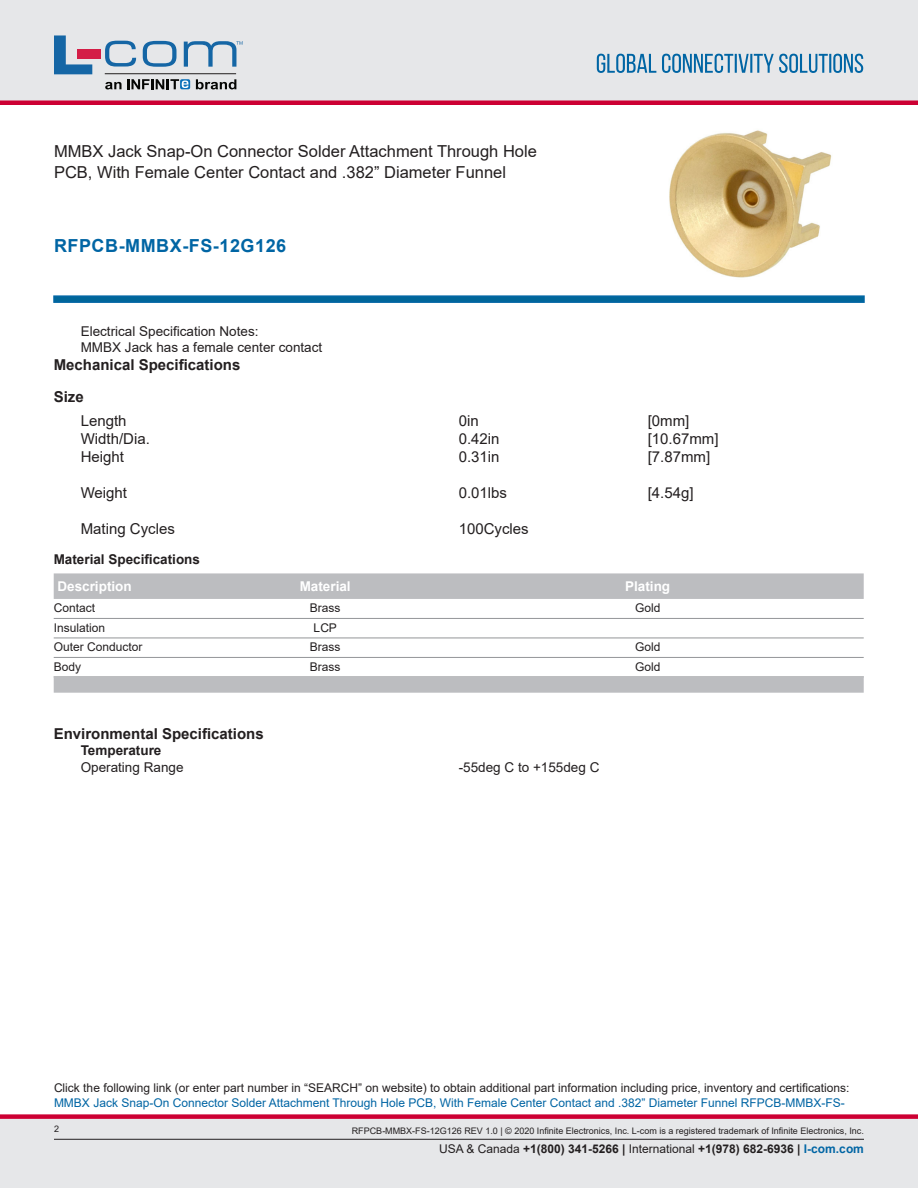
<style>
.page{position:relative;width:918px;height:1188px;background:#fff}
.page>*{position:absolute;margin:0;border:0;box-sizing:border-box;transform-origin:0 0}
.PN{font:700 18px "Arial";letter-spacing:.03em;color:#0065a4}
.Web_Description_Para{font:16.5px/21px "Arial";color:#231f20}
.Specs_Para{font:15px "Arial";color:#231f20}
.Head1{font:700 15px "Arial";color:#231f20}
.Head2{font:700 15px "Arial";color:#231f20}
.Specs_Para-2{font:13.5px "Arial";color:#231f20}
.LCOM_Table_Header_Lo{font:700 13.5px "Arial";color:#fff}
.Head2-2{font:700 13.5px "Arial";color:#231f20}
.Head2_after_Head1{font:700 13.5px "Arial";color:#231f20}
.Description_and_PN_L{font:12px/14.4px "Arial";color:#231f20}
.LCOM_Table_Body_Low{font:12px "Arial";color:#231f20}
.t1{font:700 12px "Arial";color:#231f20}
.t2{font:9px "Arial";color:#231f20}
.s1{color:#0065a4}
.s2{font-weight:400}
</style>
<div class="page">
<div style="left:0;top:0;width:918px;height:102px;background:#e6e7e9"></div>
<div style="left:0;top:100px;width:918px;height:5px;background:#c03"></div>
<svg style="left:597px;top:54px;width:266px;height:19px"></svg>
<div style="left:0;top:1119px;width:918px;height:69px;background:#e6e7e9"></div>
<div style="left:0;top:1114px;width:918px;height:5px;background:#c03"></div>
<hr style="left:54px;top:1139px;width:810px;height:1px;background:#231f20">
<hr style="left:105px;top:73px;width:131px;height:1px;background:#211e1e">
<svg style="left:54px;top:35px;width:38px;height:39px"></svg>
<svg style="left:143px;top:41px;width:34px;height:26px"></svg>
<svg style="left:105px;top:41px;width:31px;height:26px"></svg>
<div style="left:77px;top:49px;width:23px;height:10px;background:#d41e47"></div>
<svg style="left:180px;top:79px;width:10px;height:10px"></svg>
<svg style="left:196px;top:79px;width:40px;height:10px"></svg>
<svg style="left:105px;top:79px;width:83px;height:10px"></svg>
<svg style="left:184px;top:41px;width:59px;height:26px"></svg>
<svg style="left:53px;top:295px;width:812px;height:8px;background:#0f6ea3"></svg>
<img style="left:669px;top:130px;width:163px;height:148px">
<div style="left:54px;top:573px;width:810px;height:26px;background:#bcbdc0"></div>
<hr style="left:54px;top:618px;width:810px;height:1px;background:#939598">
<hr style="left:54px;top:638px;width:810px;height:1px;background:#939598">
<hr style="left:54px;top:657px;width:810px;height:1px;background:#939598">
<div style="left:54px;top:676px;width:810px;height:17px;background:#bcbdc0"></div>
<h1 class="Web_Description_Para" style="left:54px;top:141px;width:485px">MMBX Jack Snap-On Connector Solder Attachment Through Hole<br>PCB, With Female Center Contact and .382” Diameter Funnel</h1>
<p class="PN" style="left:54px;top:233px;width:234px">RFPCB-MMBX-FS-12G126</p>
<p class="Specs_Para-2" style="left:81px;top:322px;width:179px">Electrical Specification Notes:</p>
<p class="Specs_Para-2" style="left:81px;top:338px;width:243px">MMBX Jack has a female center contact</p>
<p class="Head1" style="left:54px;top:354px;width:188px">Mechanical Specifications</p>
<p class="Head2" style="left:54px;top:386px;width:32px">Size</p>
<p class="Specs_Para" style="left:81px;top:411px;width:47px">Length</p>
<p class="Specs_Para" style="left:459px;top:411px;width:22px">0in</p>
<p class="Specs_Para" style="left:648px;top:411px;width:43px">[0mm]</p>
<p class="Specs_Para" style="left:81px;top:429px;width:71px">Width/Dia.</p>
<p class="Specs_Para" style="left:459px;top:429px;width:42px">0.42in</p>
<p class="Specs_Para" style="left:648px;top:429px;width:72px">[10.67mm]</p>
<p class="Specs_Para" style="left:81px;top:447px;width:45px">Height</p>
<p class="Specs_Para" style="left:459px;top:447px;width:42px">0.31in</p>
<p class="Specs_Para" style="left:648px;top:447px;width:64px">[7.87mm]</p>
<p class="Specs_Para" style="left:81px;top:483px;width:48px">Weight</p>
<p class="Specs_Para" style="left:459px;top:483px;width:50px">0.01lbs</p>
<p class="Specs_Para" style="left:648px;top:483px;width:47px">[4.54g]</p>
<p class="Specs_Para" style="left:81px;top:519px;width:96px">Mating Cycles</p>
<p class="Specs_Para" style="left:459px;top:519px;width:72px">100Cycles</p>
<p class="Head2-2" style="left:54px;top:550px;width:148px">Material Specifications</p>
<p class="LCOM_Table_Header_Lo" style="left:57px;top:576px;width:76px">Description</p>
<p class="LCOM_Table_Header_Lo" style="left:300px;top:576px;width:53px">Material</p>
<p class="LCOM_Table_Header_Lo" style="left:625px;top:576px;width:47px">Plating</p>
<p class="LCOM_Table_Body_Low" style="left:54px;top:600px;width:43px">Contact</p>
<p class="LCOM_Table_Body_Low" style="left:310px;top:600px;width:32px">Brass</p>
<p class="LCOM_Table_Body_Low" style="left:635px;top:600px;width:27px">Gold</p>
<p class="LCOM_Table_Body_Low" style="left:54px;top:619px;width:53px">Insulation</p>
<p class="LCOM_Table_Body_Low" style="left:314px;top:619px;width:25px">LCP</p>
<p class="LCOM_Table_Body_Low" style="left:54px;top:639px;width:90px">Outer Conductor</p>
<p class="LCOM_Table_Body_Low" style="left:310px;top:639px;width:32px">Brass</p>
<p class="LCOM_Table_Body_Low" style="left:635px;top:639px;width:27px">Gold</p>
<p class="LCOM_Table_Body_Low" style="left:54px;top:658px;width:29px">Body</p>
<p class="LCOM_Table_Body_Low" style="left:310px;top:658px;width:32px">Brass</p>
<p class="LCOM_Table_Body_Low" style="left:635px;top:658px;width:27px">Gold</p>
<p class="Head1" style="left:54px;top:723px;width:212px">Environmental Specifications</p>
<p class="Head2_after_Head1" style="left:81px;top:741px;width:82px">Temperature</p>
<p class="Specs_Para-2" style="left:81px;top:758px;width:104px">Operating Range</p>
<p class="Specs_Para-2" style="left:459px;top:758px;width:142px">-55deg C to +155deg C</p>
<p class="Description_and_PN_L" style="left:54px;top:1081px;width:797px">Click the following link (or enter part number in “SEARCH” on website) to obtain additional part information including price, inventory and certifications:<br><span class="s1">MMBX Jack Snap-On Connector Solder Attachment Through Hole PCB, With Female Center Contact and .382” Diameter Funnel RFPCB-MMBX-FS-</span></p>
<p class="t2" style="left:54px;top:1123px;width:7px">2</p>
<p class="t2" style="left:352px;top:1125px;width:514px">RFPCB-MMBX-FS-12G126 REV 1.0 | © 2020 Infinite Electronics, Inc. L-com is a registered trademark of Infinite Electronics, Inc.</p>
<p class="t1" style="left:439px;top:1140px;width:426px"><span class="s2">USA &amp; Canada</span> +1(800) 341-5266 | <span class="s2">International</span> +1(978) 682-6936 | <span class="s1">l-com.com</span></p>
</div>
